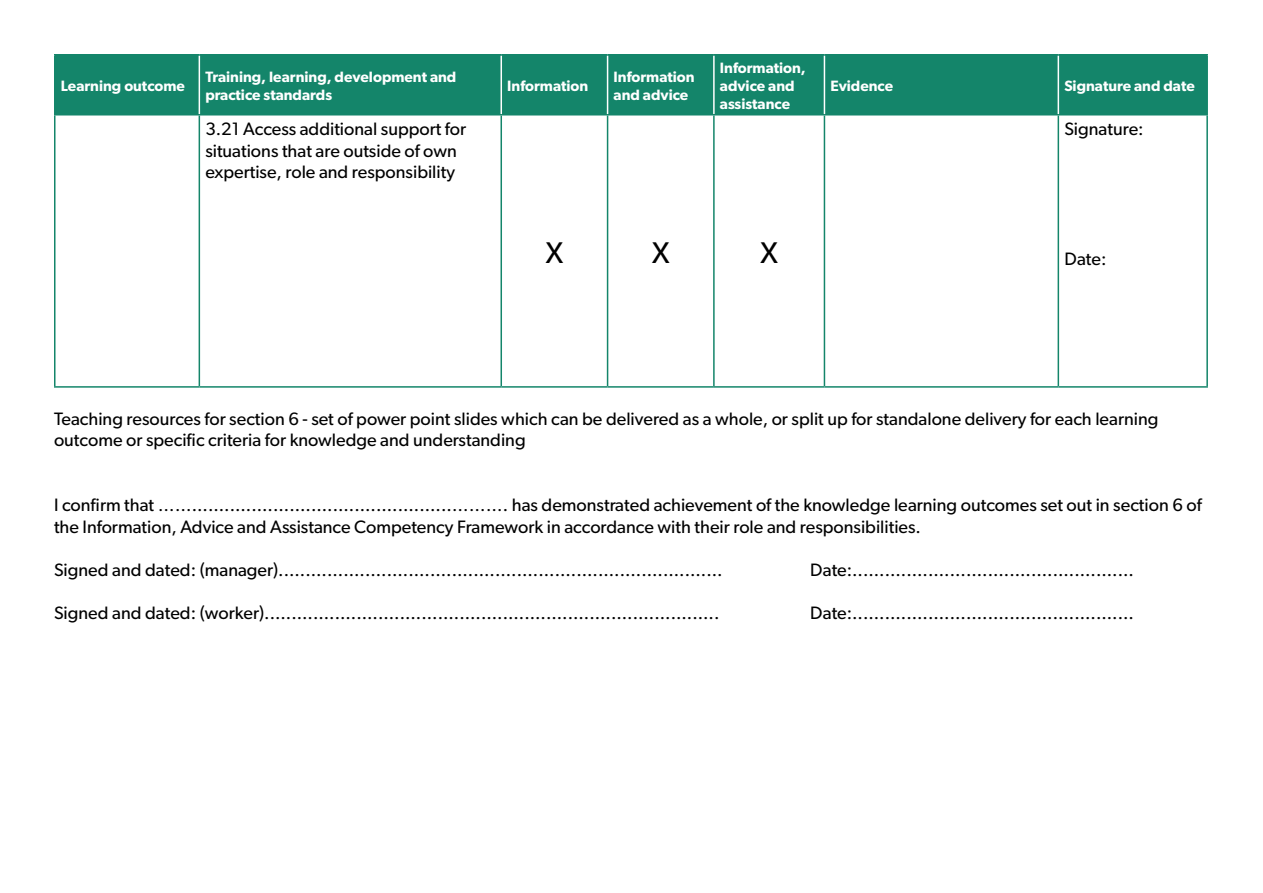
<style>
.page{position:relative;width:1263px;height:893px;background:#fff}
.page>*{position:absolute;margin:0;border:0;box-sizing:border-box;transform-origin:0 0}
.t1{font:30px "Gibson";color:#000}
.t2{font:18px/21.6px "Gibson";color:#000}
.t3{font:600 15px/18px "Gibson";color:#fff}
</style>
<div class="page">
<div style="left:56px;top:56px;width:1150px;height:58px;background:#14856a"></div>
<hr style="left:54px;top:116px;width:2px;height:270px;background:#14856a">
<hr style="left:199px;top:116px;width:1px;height:270px;background:#14856a">
<hr style="left:500px;top:116px;width:2px;height:270px;background:#14856a">
<hr style="left:607px;top:116px;width:1px;height:270px;background:#14856a">
<hr style="left:713px;top:116px;width:2px;height:270px;background:#14856a">
<hr style="left:824px;top:116px;width:1px;height:270px;background:#14856a">
<hr style="left:1057px;top:116px;width:2px;height:270px;background:#14856a">
<hr style="left:1206px;top:116px;width:2px;height:270px;background:#14856a">
<hr style="left:54px;top:386px;width:145px;height:2px;background:#14856a">
<hr style="left:199px;top:386px;width:302px;height:2px;background:#14856a">
<hr style="left:501px;top:386px;width:107px;height:2px;background:#14856a">
<hr style="left:608px;top:386px;width:106px;height:2px;background:#14856a">
<hr style="left:714px;top:386px;width:110px;height:2px;background:#14856a">
<hr style="left:824px;top:386px;width:234px;height:2px;background:#14856a">
<hr style="left:1058px;top:386px;width:150px;height:2px;background:#14856a">
<hr style="left:199px;top:56px;width:1px;height:58px;background:#fff">
<hr style="left:500px;top:56px;width:2px;height:58px;background:#fff">
<hr style="left:607px;top:56px;width:1px;height:58px;background:#fff">
<hr style="left:713px;top:56px;width:2px;height:58px;background:#fff">
<hr style="left:824px;top:56px;width:1px;height:58px;background:#fff">
<hr style="left:1057px;top:56px;width:2px;height:58px;background:#fff">
<hr style="left:54px;top:54px;width:145px;height:2px;background:#14856a">
<hr style="left:54px;top:56px;width:2px;height:58px;background:#14856a">
<hr style="left:199px;top:54px;width:302px;height:2px;background:#14856a">
<hr style="left:501px;top:54px;width:107px;height:2px;background:#14856a">
<hr style="left:608px;top:54px;width:106px;height:2px;background:#14856a">
<hr style="left:714px;top:54px;width:110px;height:2px;background:#14856a">
<hr style="left:824px;top:54px;width:234px;height:2px;background:#14856a">
<hr style="left:1058px;top:54px;width:150px;height:2px;background:#14856a">
<hr style="left:1206px;top:56px;width:2px;height:58px;background:#14856a">
<hr style="left:54px;top:114px;width:145px;height:2px;background:#14856a">
<hr style="left:199px;top:114px;width:302px;height:2px;background:#14856a">
<hr style="left:501px;top:114px;width:107px;height:2px;background:#14856a">
<hr style="left:608px;top:114px;width:106px;height:2px;background:#14856a">
<hr style="left:714px;top:114px;width:110px;height:2px;background:#14856a">
<hr style="left:824px;top:114px;width:234px;height:2px;background:#14856a">
<hr style="left:1058px;top:114px;width:150px;height:2px;background:#14856a">
<p class="t3" style="left:61px;top:76px;width:126px">Learning outcome</p>
<p class="t3" style="left:205px;top:67px;width:253px">Training, learning, development and practice standards</p>
<p class="t3" style="left:507px;top:76px;width:83px">Information</p>
<p class="t3" style="left:614px;top:67px;width:83px">Information and advice</p>
<p class="t3" style="left:720px;top:58px;width:87px">Information, advice and assistance</p>
<p class="t2" style="left:205px;top:118px;width:262px">3.21 Access additional support for situations that are outside of own expertise, role and responsibility</p>
<p class="t1" style="left:546px;top:234px;width:19px">X</p>
<p class="t1" style="left:652px;top:234px;width:19px">X</p>
<p class="t1" style="left:760px;top:234px;width:19px">X</p>
<p class="t3" style="left:830px;top:76px;width:64px">Evidence</p>
<p class="t3" style="left:1064px;top:76px;width:132px">Signature and date</p>
<p class="t2" style="left:1064px;top:118px;width:81px">Signature:</p>
<p class="t2" style="left:1064px;top:247px;width:44px">Date:</p>
<p class="t2" style="left:54px;top:408px;width:1106px">Teaching resources for section 6 - set of power point slides which can be delivered as a whole, or split up for standalone delivery for each learning outcome or specific criteria for knowledge and understanding</p>
<p class="t2" style="left:54px;top:494px;width:1149px">I confirm that ……................................................………. has demonstrated achievement of the knowledge learning outcomes set out in section 6 of the Information, Advice and Assistance Competency Framework in accordance with their role and responsibilities.</p>
<p class="t2" style="left:54px;top:559px;width:670px">Signed and dated: (manager)..................................................................................</p>
<p class="t2" style="left:810px;top:559px;width:325px">Date:....................................................</p>
<p class="t2" style="left:54px;top:602px;width:667px">Signed and dated: (worker)....................................................................................</p>
<p class="t2" style="left:810px;top:602px;width:325px">Date:....................................................</p>
</div>
